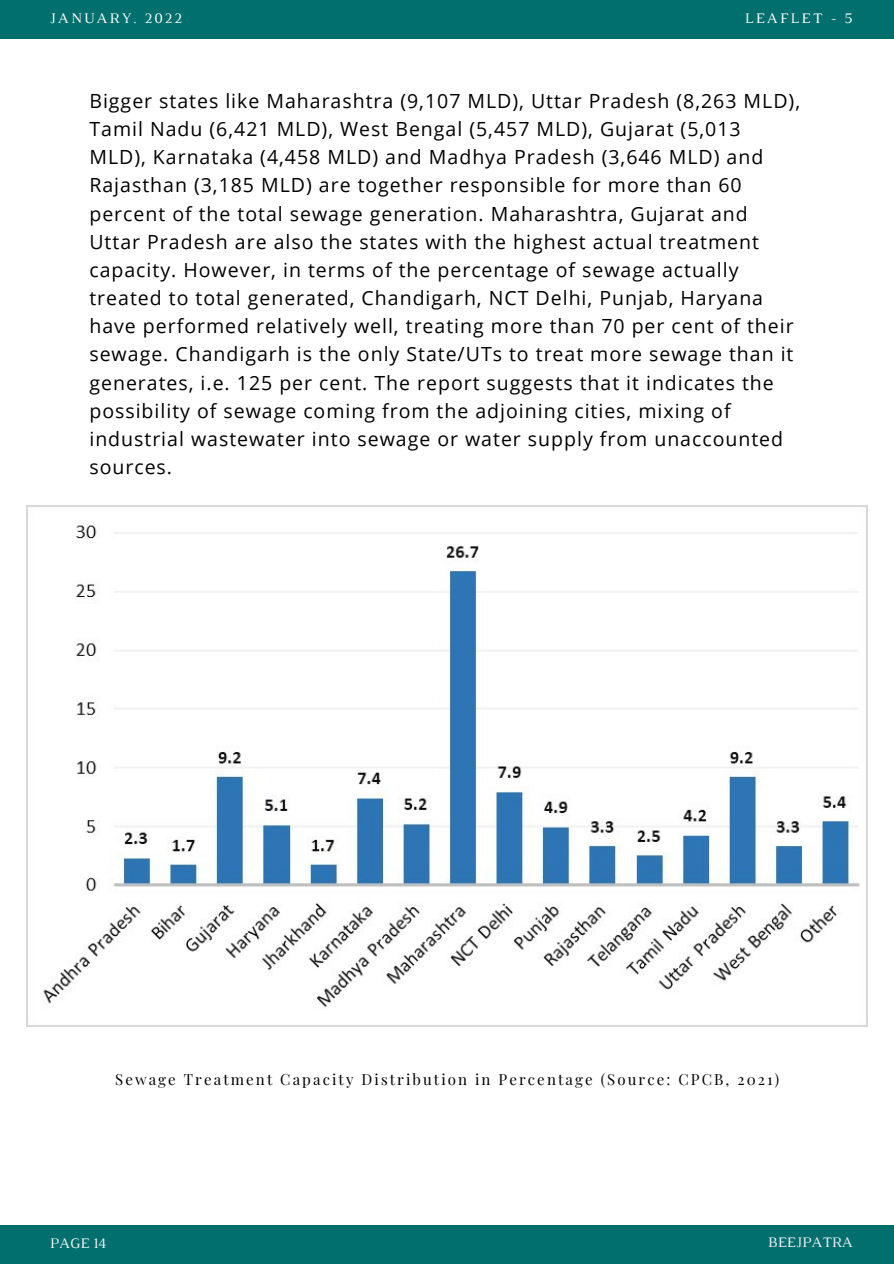
<style>
.page{position:relative;width:894px;height:1264px;background:#fff}
.page>*{position:absolute;margin:0;border:0;box-sizing:border-box;transform-origin:0 0}
.t1{font:19.5px/28.2px "Open Sans";letter-spacing:.05em;color:#000}
.t2{font:15px "Playfair Display";letter-spacing:.14em;color:#000}
.t3{font:14.85px "Luthier";letter-spacing:.14em;color:#fff}
.t4{font:14.85px "Luthier";color:#f5f3f5}
</style>
<div class="page">
<div style="left:0;top:0;width:893px;height:39px;background:#006f6e"></div>
<div style="left:0;top:1224px;width:893px;height:39px;background:#006f6e"></div>
<img style="left:26px;top:506px;width:841px;height:520px">
<p class="t3" style="left:50px;top:12px;width:134px">JANUARY. 2022</p>
<p class="t3" style="left:744px;top:12px;width:110px">LEAFLET - 5</p>
<p class="t1" style="left:89px;top:86px;width:712px">Bigger states like Maharashtra (9,107 MLD), Uttar Pradesh (8,263 MLD), Tamil Nadu (6,421 MLD), West Bengal (5,457 MLD), Gujarat (5,013<br>MLD), Karnataka (4,458 MLD) and Madhya Pradesh (3,646 MLD) and Rajasthan (3,185 MLD) are together responsible for more than 60 percent of the total sewage generation. Maharashtra, Gujarat and Uttar Pradesh are also the states with the highest actual treatment capacity. However, in terms of the percentage of sewage actually treated to total generated, Chandigarh, NCT Delhi, Punjab, Haryana have performed relatively well, treating more than 70 per cent of their sewage. Chandigarh is the only State/UTs to treat more sewage than it generates, i.e. 125 per cent. The report suggests that it indicates the possibility of sewage coming from the adjoining cities, mixing of industrial wastewater into sewage or water supply from unaccounted sources.</p>
<p class="t2" style="left:115px;top:1068px;width:665px">Sewage Treatment Capacity Distribution in Percentage (Source: CPCB, 2021)</p>
<p class="t4" style="left:50px;top:1237px;width:58px">PAGE 14</p>
<p class="t4" style="left:767px;top:1237px;width:86px">BEEJPATRA</p>
</div>
